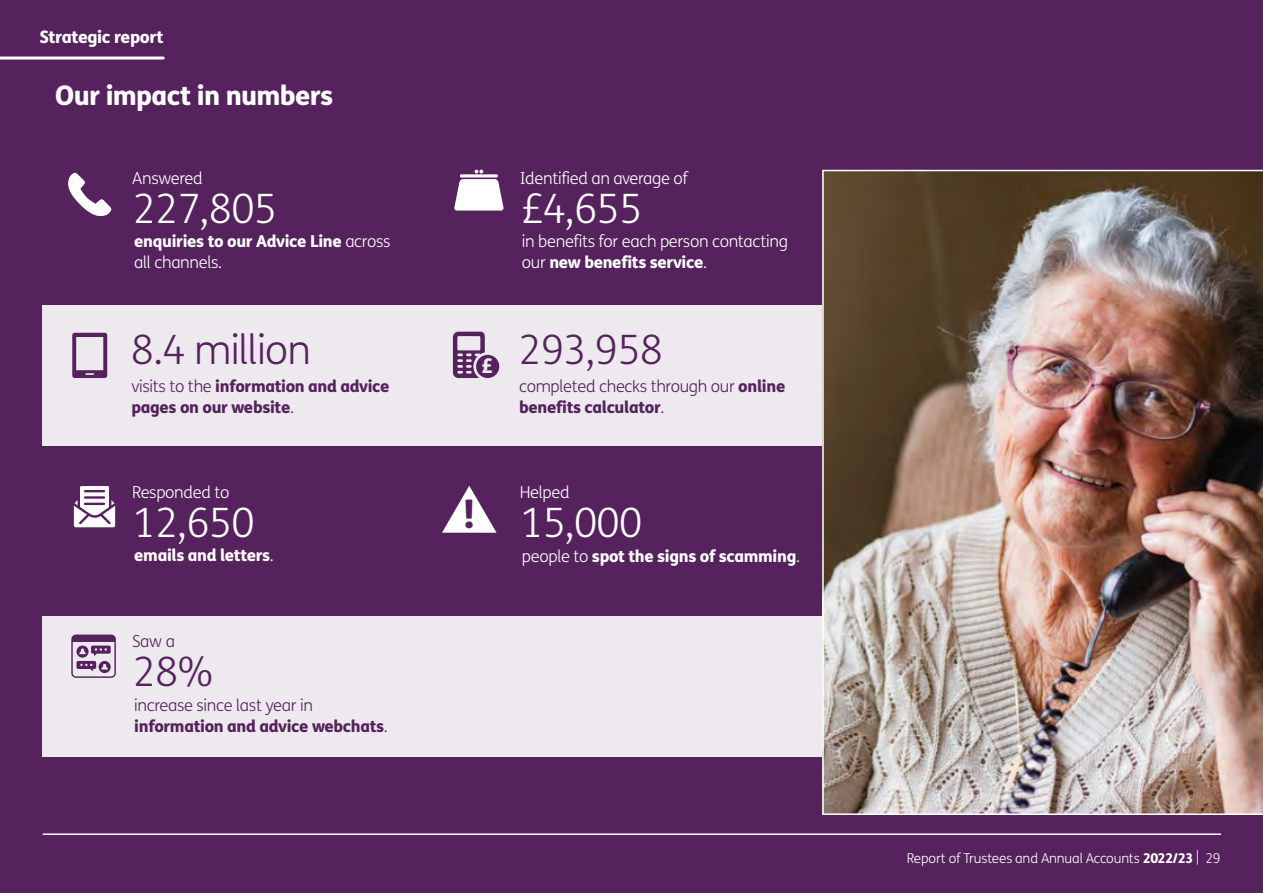
<style>
.page{position:relative;width:1263px;height:893px;background:#55225d}
.page>*{position:absolute;margin:0;border:0;box-sizing:border-box;transform-origin:0 0}
.t1{font:300 40.5px "FS Me";letter-spacing:-.02em;color:#fff}
.t2{font:300 40.5px "FS Me";letter-spacing:-.02em;color:#55225d}
.t3{font:800 39.45px "FS Me";color:#55225d}
.t4{font:800 27px "FS Me";letter-spacing:-.025em;color:#fff}
.t5{font:800 20.25px "FS Me";color:#eee9ef}
.t6{font:800 17.25px "FS Me";letter-spacing:-.025em;color:#fff}
.t7{font:800 16.5px/21px "FS Me";letter-spacing:-.02em;color:#55225d}
.t8{font:300 16.5px/21px "FS Me";letter-spacing:-.02em;color:#fff}
.t9{font:800 16.5px/21px "FS Me";letter-spacing:-.02em;color:#fff}
.t10{font:300 16.5px/21px "FS Me";letter-spacing:-.02em;color:#55225d}
.t11{font:300 13.5px "FS Me";letter-spacing:-.015em;color:#fff}
.s1{font-weight:300}
.s2{font-weight:800}
</style>
<div class="page">
<hr style="left:43px;top:833px;width:1177px;height:2px;background:#fff">
<hr style="left:0;top:57px;width:163px;height:3px;background:#fff">
<div style="left:43px;top:305px;width:1178px;height:140px;background:#eee9ef"></div>
<div style="left:43px;top:616px;width:1178px;height:140px;background:#eee9ef"></div>
<img style="left:822px;top:170px;width:441px;height:645px">
<svg style="left:68px;top:172px;width:44px;height:44px"></svg>
<svg style="left:72px;top:333px;width:35px;height:45px"></svg>
<svg style="left:460px;top:174px;width:38px;height:4px"></svg>
<svg style="left:475px;top:170px;width:8px;height:3px"></svg>
<svg style="left:454px;top:179px;width:50px;height:32px;background:#e7e0e8"></svg>
<svg style="left:453px;top:332px;width:32px;height:46px"></svg>
<div style="left:476px;top:355px;width:23px;height:23px;background:#55225d;border-radius:50%"></div>
<svg style="left:74px;top:486px;width:41px;height:41px"></svg>
<svg style="left:442px;top:486px;width:54px;height:47px"></svg>
<svg style="left:71px;top:635px;width:45px;height:43px"></svg>
<p class="t6" style="left:40px;top:26px;width:126px">Strategic report</p>
<h3 class="t4" style="left:55px;top:79px;width:279px">Our impact in numbers</h3>
<p class="t8" style="left:132px;top:168px;width:72px">Answered</p>
<p class="t8" style="left:520px;top:168px;width:170px">Identified an average of</p>
<h1 class="t1" style="left:133px;top:185px;width:146px">227,805</h1>
<h1 class="t1" style="left:520px;top:185px;width:123px">£4,655</h1>
<p class="t9" style="left:134px;top:231px;width:258px">enquiries to our Advice Line <span class="s1">across all channels.</span></p>
<p class="t8" style="left:522px;top:231px;width:268px">in benefits for each person contacting our <span class="s2">new benefits service</span>.</p>
<h1 class="t2" style="left:131px;top:326px;width:181px">8.4 million</h1>
<p class="t7" style="left:131px;top:376px;width:260px"><span class="s1">visits to the</span> information and advice pages on our website<span class="s1">.</span></p>
<p class="t5" style="left:481px;top:353px;width:13px">£</p>
<h1 class="t2" style="left:519px;top:326px;width:146px">293,958</h1>
<p class="t10" style="left:519px;top:376px;width:268px">completed checks through our <span class="s2">online benefits calculator</span>.</p>
<p class="t8" style="left:132px;top:482px;width:99px">Responded to</p>
<p class="t8" style="left:520px;top:483px;width:51px">Helped</p>
<h2 class="t3" style="left:463px;top:489px;width:14px">!</h2>
<h1 class="t1" style="left:133px;top:499px;width:123px">12,650</h1>
<h1 class="t1" style="left:520px;top:500px;width:123px">15,000</h1>
<p class="t9" style="left:134px;top:545px;width:141px">emails and letters<span class="s1">.</span></p>
<p class="t9" style="left:522px;top:545px;width:280px"><span class="s1">people to</span> spot the signs of scamming<span class="s1">.</span></p>
<p class="t10" style="left:132px;top:631px;width:44px">Saw a</p>
<h1 class="t2" style="left:133px;top:649px;width:82px">28%</h1>
<p class="t7" style="left:134px;top:694px;width:255px"><span class="s1">increase since last year in </span>information and advice webchats<span class="s1">.</span></p>
<p class="t11" style="left:907px;top:850px;width:315px">Report of Trustees and Annual Accounts <span class="s2">2022/23</span> | 29</p>
</div>
